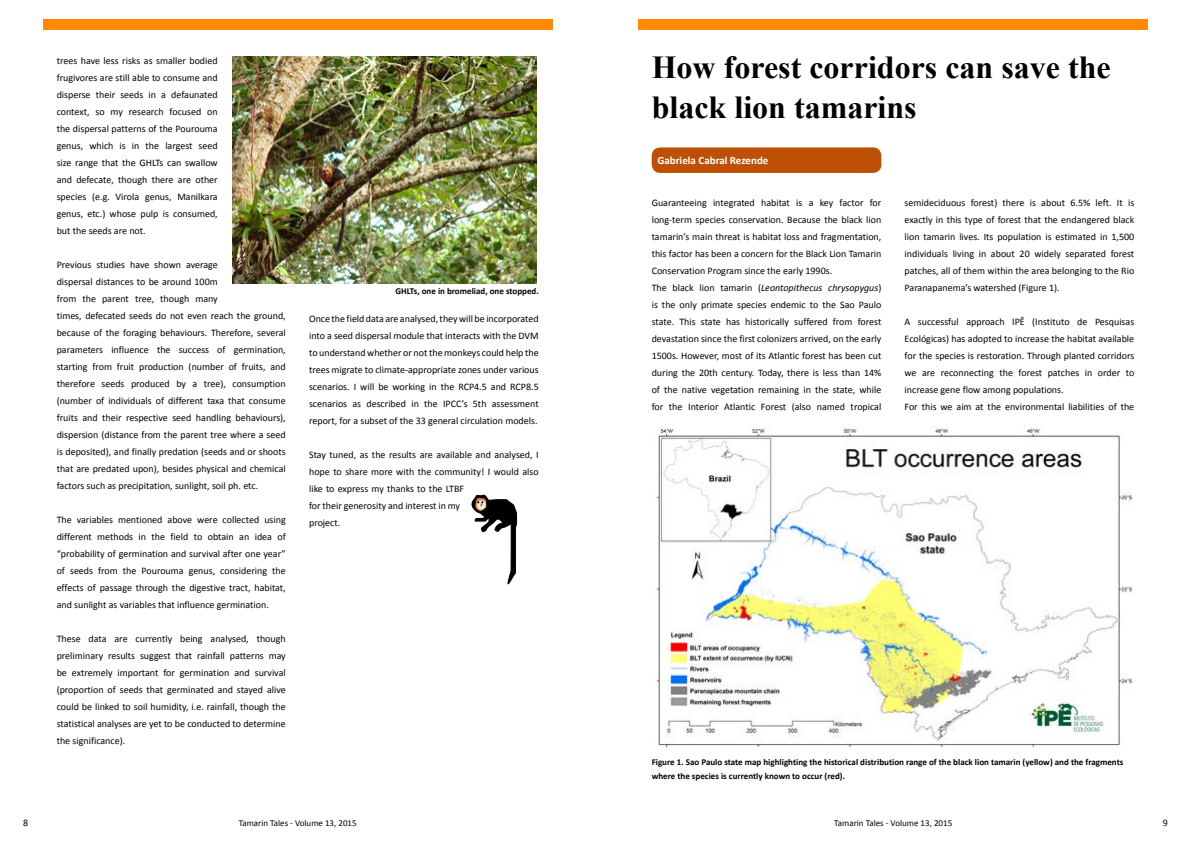
<style>
.page{position:relative;width:1191px;height:842px;background:#fff}
.page>*{position:absolute;margin:0;border:0;box-sizing:border-box;transform-origin:0 0}
.t1{font:700 32px/40px "Times New Roman";color:#000}
.t2{font:700 11px "Calibri";color:#fff}
.t3{font:10px/17px "Calibri";color:#000;text-align:justify}
.t4{font:700 9px/14px "Calibri";color:#000}
.t5{font:9px "Calibri";color:#000}
.s1{font-style:italic}
</style>
<div class="page">
<div style="left:43px;top:19px;width:509px;height:11px;background:#ff8900"></div>
<div style="left:638px;top:19px;width:509px;height:11px;background:#ff8900"></div>
<svg style="left:471px;top:495px;width:46px;height:89px"></svg>
<img style="left:232px;top:57px;width:305px;height:226px">
<div style="left:651px;top:147px;width:230px;height:26px;background:#be5005;border-radius:9px"></div>
<img style="left:656px;top:427px;width:476px;height:320px">
<p class="t3" style="left:57px;top:52px;width:163px">trees have less risks as smaller bodied frugivores are still able to consume and disperse their seeds in a defaunated context, so my research focused on the dispersal patterns of the Pourouma genus, which is in the largest seed size range that the GHLTs can swallow and defecate, though there are other species (e.g. Virola genus, Manilkara genus, etc.) whose pulp is consumed, but the seeds are not.</p>
<p class="t3" style="left:57px;top:256px;width:231px;text-align:left">Previous studies have shown average<br>dispersal distances to be around 100m<br>from the parent tree, though many<br>times, defecated seeds do not even reach the ground, because of the foraging behaviours. Therefore, several parameters influence the success of germination, starting from fruit production (number of fruits, and therefore seeds produced by a tree), consumption (number of individuals of different taxa that consume fruits and their respective seed handling behaviours), dispersion (distance from the parent tree where a seed is deposited), and finally predation (seeds and or shoots that are predated upon), besides physical and chemical factors such as precipitation, sunlight, soil ph. etc.</p>
<p class="t3" style="left:57px;top:511px;width:231px">The variables mentioned above were collected using different methods in the field to obtain an idea of “probability of germination and survival after one year” of seeds from the Pourouma genus, considering the effects of passage through the digestive tract, habitat, and sunlight as variables that influence germination.</p>
<p class="t3" style="left:57px;top:630px;width:231px">These data are currently being analysed, though preliminary results suggest that rainfall patterns may be extremely important for germination and survival (proportion of seeds that germinated and stayed alive could be linked to soil humidity, i.e. rainfall, though the statistical analyses are yet to be conducted to determine the significance).</p>
<p class="t4" style="left:395px;top:284px;width:145px">GHLTs, one in bromeliad, one stopped.</p>
<p class="t3" style="left:309px;top:310px;width:231px">Once the field data are analysed, they will be incorporated into a seed dispersal module that interacts with the DVM to understand whether or not the monkeys could help the trees migrate to climate-appropriate zones under various scenarios. I will be working in the RCP4.5 and RCP8.5 scenarios as described in the IPCC’s 5th assessment report, for a subset of the 33 general circulation models.</p>
<p class="t3" style="left:309px;top:446px;width:231px;text-align:left">Stay tuned, as the results are available and analysed, I hope to share more with the community! I would also like to express my thanks to the LTBF<br>for their generosity and interest in my<br>project.</p>
<h1 class="t1" style="left:651px;top:47px;width:460px">How forest corridors can save the black lion tamarins</h1>
<p class="t2" style="left:657px;top:154px;width:113px">Gabriela Cabral Rezende</p>
<p class="t3" style="left:651px;top:194px;width:231px;text-align:left">Guaranteeing integrated habitat is a key factor for long-term species conservation. Because the black lion tamarin’s main threat is habitat loss and fragmentation, this factor has been a concern for the Black Lion Tamarin Conservation Program since the early 1990s.<br>The black lion tamarin (<span class="s1">Leontopithecus chrysopygus</span>) is the only primate species endemic to the Sao Paulo state. This state has historically suffered from forest devastation since the first colonizers arrived, on the early 1500s. However, most of its Atlantic forest has been cut during the 20th century. Today, there is less than 14% of the native vegetation remaining in the state, while for the Interior Atlantic Forest (also named tropical</p>
<p class="t3" style="left:904px;top:194px;width:231px">semideciduous forest) there is about 6.5% left. It is exactly in this type of forest that the endangered black lion tamarin lives. Its population is estimated in 1,500 individuals living in about 20 widely separated forest patches, all of them within the area belonging to the Rio Paranapanema’s watershed (Figure 1).</p>
<p class="t3" style="left:904px;top:313px;width:231px;text-align:left">A successful approach IPÊ (Instituto de Pesquisas Ecológicas) has adopted to increase the habitat available for the species is restoration. Through planted corridors we are reconnecting the forest patches in order to increase gene flow among populations.<br>For this we aim at the environmental liabilities of the</p>
<p class="t4" style="left:651px;top:755px;width:473px">Figure 1. Sao Paulo state map highlighting the historical distribution range of the black lion tamarin (yellow) and the fragments where the species is currently known to occur (red).</p>
<p class="t3" style="left:23px;top:814px;width:7px">8</p>
<p class="t5" style="left:239px;top:817px;width:119px">Tamarin Tales - Volume 13, 2015</p>
<p class="t5" style="left:834px;top:817px;width:119px">Tamarin Tales - Volume 13, 2015</p>
<p class="t3" style="left:1163px;top:814px;width:7px">9</p>
</div>
